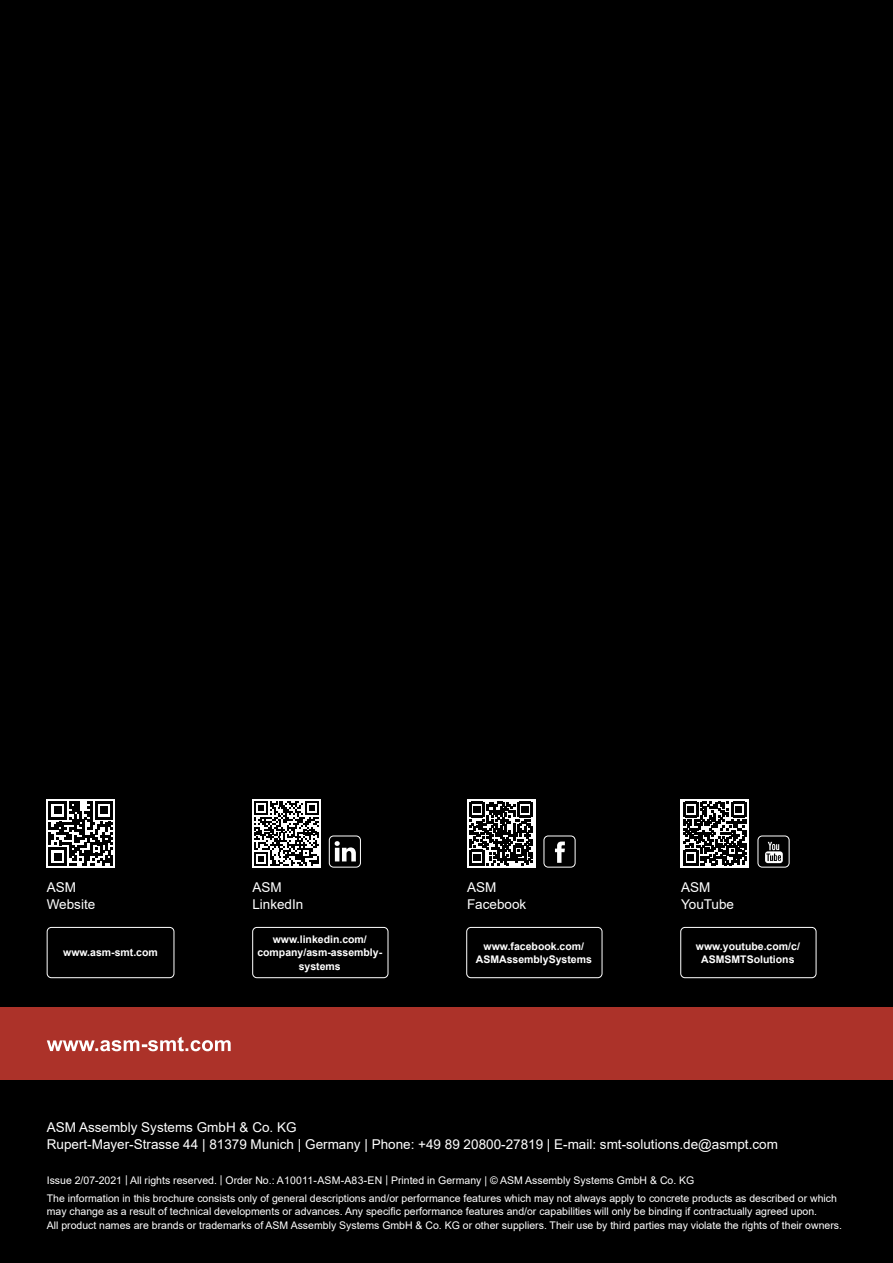
<style>
.page{position:relative;width:893px;height:1263px;background:#000}
.page>*{position:absolute;margin:0;border:0;box-sizing:border-box;transform-origin:0 0}
.t1{font:13.5px/17px "Arial";color:#fff}
.t2{font:10.5px/17.7px "Arial";color:#fff}
.t3{font:700 10.5px/13.5px "Arial";color:#fff;text-align:center}
</style>
<div class="page">
<div style="left:0;top:1008px;width:893px;height:72px;background:#ac3229"></div>
<svg style="left:47px;top:1037px;width:184px;height:14px"></svg>
<svg style="left:765px;top:842px;width:18px;height:21px"></svg>
<div style="left:758px;top:836px;width:31px;height:31px;border:1px solid #fff;border-radius:4px"></div>
<svg style="left:681px;top:799px;width:68px;height:68px"></svg>
<svg style="left:683px;top:802px;width:63px;height:63px"></svg>
<div style="left:680px;top:927px;width:136px;height:51px;border:1px solid #fff;border-radius:4px"></div>
<svg style="left:555px;top:841px;width:10px;height:22px"></svg>
<div style="left:544px;top:836px;width:31px;height:31px;border:1px solid #fff;border-radius:4px"></div>
<div style="left:466px;top:927px;width:136px;height:51px;border:1px solid #fff;border-radius:4px"></div>
<svg style="left:467px;top:799px;width:68px;height:68px"></svg>
<svg style="left:469px;top:802px;width:64px;height:63px"></svg>
<svg style="left:335px;top:841px;width:21px;height:20px"></svg>
<div style="left:329px;top:836px;width:32px;height:31px;border:1px solid #fff;border-radius:4px"></div>
<div style="left:252px;top:927px;width:136px;height:51px;border:1px solid #fff;border-radius:4px"></div>
<div style="left:252px;top:799px;width:68px;height:68px;background:#fff"></div>
<svg style="left:254px;top:801px;width:65px;height:65px"></svg>
<div style="left:47px;top:799px;width:68px;height:68px;background:linear-gradient(to bottom,#fff,#fff)"></div>
<svg style="left:49px;top:801px;width:64px;height:65px"></svg>
<div style="left:47px;top:927px;width:127px;height:51px;border:1px solid #fff;border-radius:4px"></div>
<p class="t1" style="left:47px;top:879px;width:50px">ASM<br>Website</p>
<p class="t3" style="left:63px;top:946px;width:96px">www.asm-smt.com</p>
<p class="t1" style="left:252px;top:879px;width:53px">ASM<br>LinkedIn</p>
<p class="t3" style="left:257px;top:932px;width:126px">www.linkedin.com/ company/asm-assembly&shy;systems</p>
<p class="t1" style="left:467px;top:879px;width:61px">ASM<br>Facebook</p>
<p class="t3" style="left:476px;top:939px;width:118px">www.facebook.com/<br>ASMAssemblySystems</p>
<p class="t1" style="left:681px;top:879px;width:55px">ASM<br>YouTube</p>
<p class="t3" style="left:696px;top:939px;width:106px">www.youtube.com/c/<br>ASMSMTSolutions</p>
<p class="t1" style="left:47px;top:1119px;width:733px">ASM Assembly Systems GmbH &amp; Co. KG<br>Rupert-Mayer-Strasse 44 | 81379 Munich | Germany | Phone: +49 89 20800-27819 | E-mail: smt-solutions.de@asmpt.com</p>
<p class="t2" style="left:47px;top:1171px;width:792px">Issue 2/07-2021 | All rights reserved. | Order No.: A10011-ASM-A83-EN | Printed in Germany | © ASM Assembly Systems GmbH &amp; Co. KG<br>The information in this brochure consists only of general descriptions and/or performance features which may not always apply to concrete products as described or which</p>
<p class="t2" style="left:47px;top:1205px;width:797px;line-height:13.5px">may change as a result of technical developments or advances. Any specific performance features and/or capabilities will only be binding if contractually agreed upon.<br>All product names are brands or trademarks of ASM Assembly Systems GmbH &amp; Co. KG or other suppliers. Their use by third parties may violate the rights of their owners.</p>
</div>
